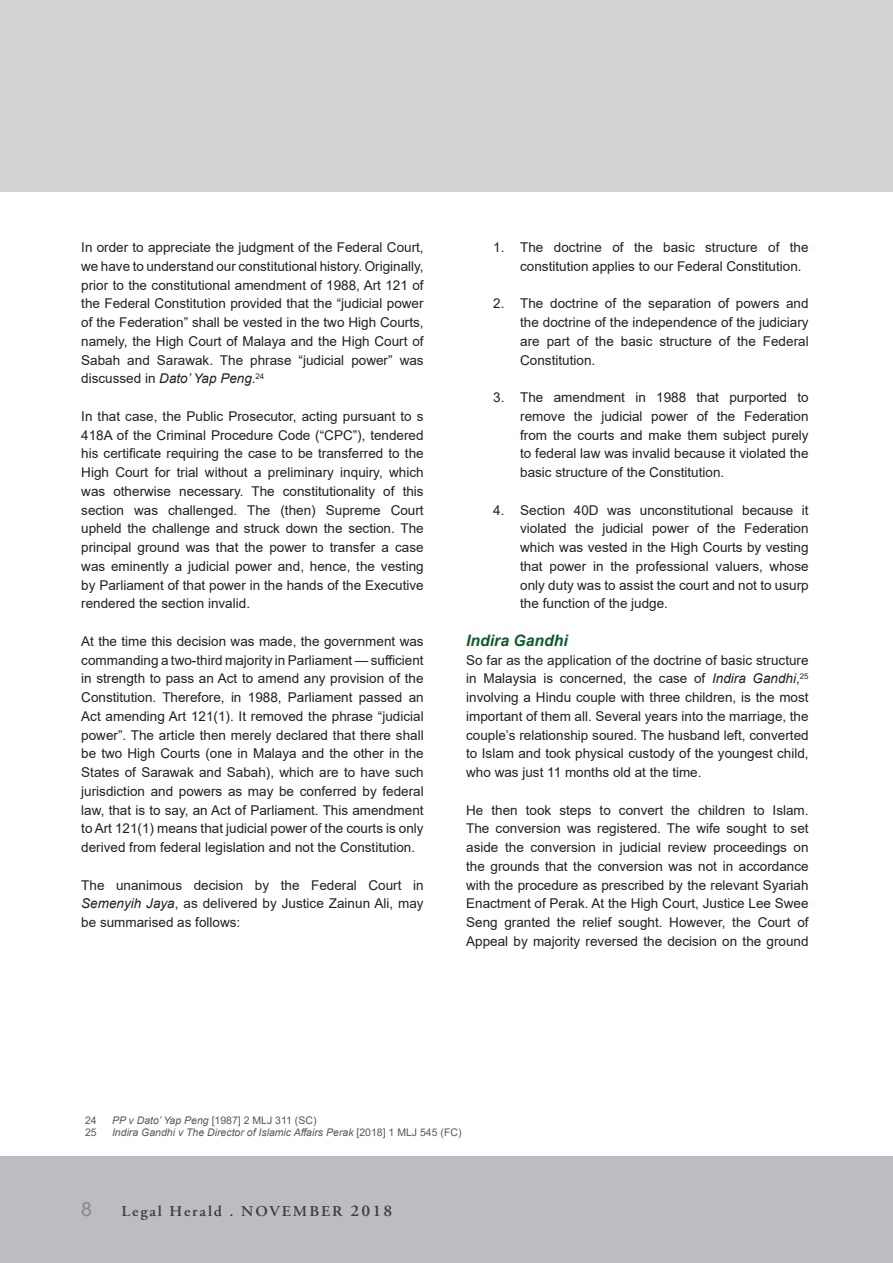
<style>
.page{position:relative;width:893px;height:1263px;background:#fff}
.page>*{position:absolute;margin:0;border:0;box-sizing:border-box;transform-origin:0 0}
.t1{font:19.5px "Arial";color:#87898c}
.t2{font:italic 700 15.75px "Arial";color:#115c2f}
.t3{font:600 15px "Adobe Garamond";letter-spacing:.115em;color:#3e3e3f;scale:1.05 1}
.t4{font:13.5px/18.8px "Arial";color:#231f20;text-align:justify}
.t5{font:italic 10.5px "Arial";color:#57585a}
.t6{font:10.5px "Arial";color:#57585a}
.s1{font-style:italic}
.s2{font-style:normal}
.s3{font-size:16.5px}
</style>
<div class="page">
<div style="left:0;top:1157px;width:893px;height:106px;background:#bcbdc0"></div>
<div style="left:0;top:0;width:893px;height:191px;background:#d1d2d4"></div>
<p class="t4" style="left:81px;top:238px;width:344px">In order to appreciate the judgment of the Federal Court, we have to understand our constitutional history. Originally, prior to the constitutional amendment of 1988, Art 121 of the Federal Constitution provided that the “judicial power of the Federation” shall be vested in the two High Courts, namely, the High Court of Malaya and the High Court of Sabah and Sarawak. The phrase “judicial power” was discussed in <span class="s1">Dato’ Yap Peng</span>.<sup>24</sup></p>
<p class="t4" style="left:81px;top:407px;width:344px">In that case, the Public Prosecutor, acting pursuant to s 418A of the Criminal Procedure Code (“CPC”), tendered his certificate requiring the case to be transferred to the High Court for trial without a preliminary inquiry, which was otherwise necessary. The constitutionality of this section was challenged. The (then) Supreme Court upheld the challenge and struck down the section. The principal ground was that the power to transfer a case was eminently a judicial power and, hence, the vesting by Parliament of that power in the hands of the Executive rendered the section invalid.</p>
<p class="t4" style="left:81px;top:632px;width:344px">At the time this decision was made, the government was commanding a two-third majority in Parliament — sufficient in strength to pass an Act to amend any provision of the Constitution. Therefore, in 1988, Parliament passed an Act amending Art 121(1). It removed the phrase “judicial power”. The article then merely declared that there shall be two High Courts (one in Malaya and the other in the States of Sarawak and Sabah), which are to have such jurisdiction and powers as may be conferred by federal law, that is to say, an Act of Parliament. This amendment to Art 121(1) means that judicial power of the courts is only derived from federal legislation and not the Constitution.</p>
<p class="t4" style="left:81px;top:875px;width:344px">The unanimous decision by the Federal Court in <span class="s1">Semenyih Jaya</span>, as delivered by Justice Zainun Ali, may be summarised as follows:</p>
<p class="t4" style="left:520px;top:238px;width:290px;text-indent:-27px">1. The doctrine of the basic structure of the constitution applies to our Federal Constitution.</p>
<p class="t4" style="left:520px;top:294px;width:290px;text-indent:-27px">2. The doctrine of the separation of powers and the doctrine of the independence of the judiciary are part of the basic structure of the Federal Constitution.</p>
<p class="t4" style="left:520px;top:388px;width:290px;text-indent:-27px">3. The amendment in 1988 that purported to remove the judicial power of the Federation from the courts and make them subject purely to federal law was invalid because it violated the basic structure of the Constitution.</p>
<p class="t4" style="left:520px;top:500px;width:290px;text-indent:-27px">4. Section 40D was unconstitutional because it violated the judicial power of the Federation which was vested in the High Courts by vesting that power in the professional valuers, whose only duty was to assist the court and not to usurp the function of the judge.</p>
<p class="t2" style="left:466px;top:630px;width:103px">Indira Gandhi</p>
<p class="t4" style="left:466px;top:650px;width:344px">So far as the application of the doctrine of basic structure in Malaysia is concerned, the case of <span class="s1">Indira Gandhi</span>,<sup>25 </sup>involving a Hindu couple with three children, is the most important of them all. Several years into the marriage, the couple’s relationship soured. The husband left, converted to Islam and took physical custody of the youngest child, who was just 11 months old at the time.</p>
<p class="t4" style="left:466px;top:800px;width:344px">He then took steps to convert the children to Islam.<br>The conversion was registered. The wife sought to set aside the conversion in judicial review proceedings on the grounds that the conversion was not in accordance with the procedure as prescribed by the relevant Syariah Enactment of Perak. At the High Court, Justice Lee Swee Seng granted the relief sought. However, the Court of Appeal by majority reversed the decision on the ground</p>
<p class="t6" style="left:85px;top:1113px;width:13px">24</p>
<p class="t6" style="left:112px;top:1113px;width:206px"><span class="s1">PP v Dato’ Yap Peng</span> [1987] 2 MLJ 311 (SC)</p>
<p class="t6" style="left:85px;top:1125px;width:13px">25</p>
<p class="t5" style="left:112px;top:1126px;width:351px">Indira Gandhi v The Director of Islamic Affairs Perak <span class="s2">[2018] 1 MLJ 545 (FC)</span></p>
<h1 class="t1" style="left:81px;top:1195px;width:12px">8</h1>
<p class="t3" style="left:121px;top:1203px;width:260px">Legal Herald . NOVEMBER <span class="s3">2018</span></p>
</div>
